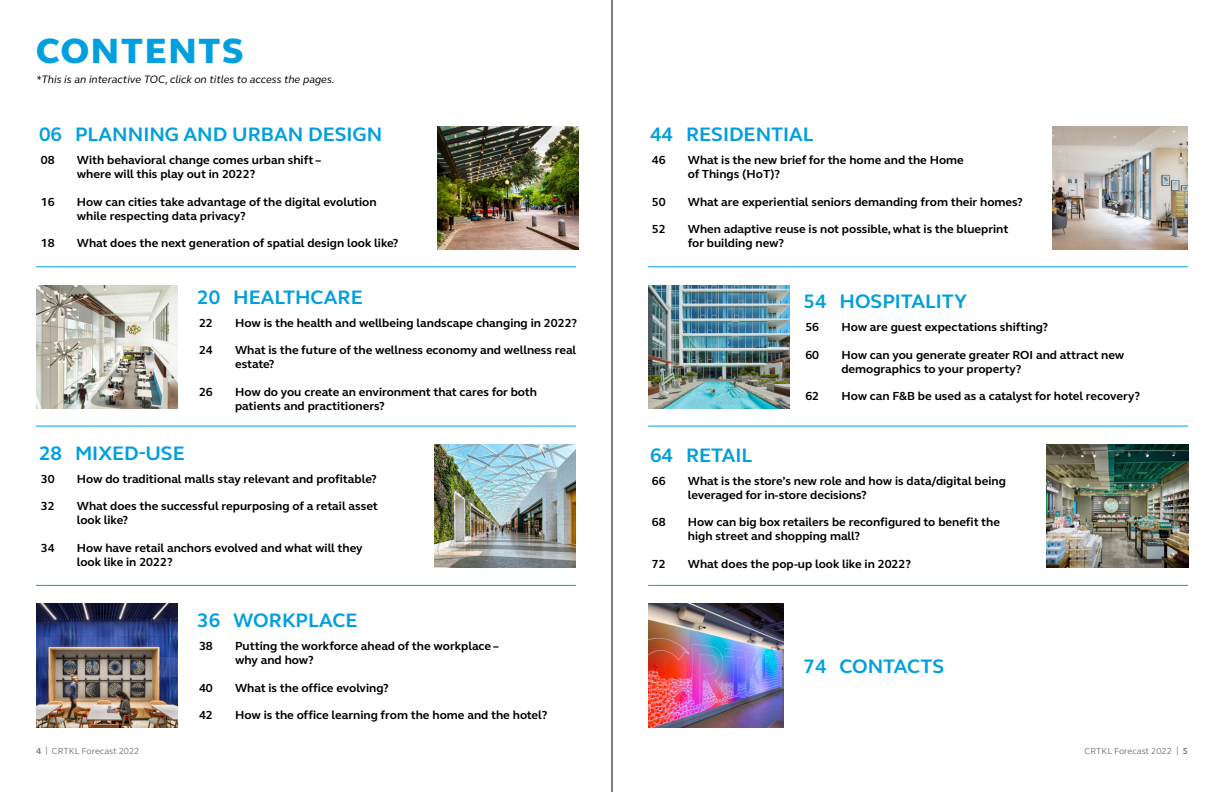
<style>
.page{position:relative;width:1224px;height:792px;background:#fff}
.page>*{position:absolute;margin:0;border:0;box-sizing:border-box;transform-origin:0 0}
.t1{font:800 36px "FS Elliot Pro";letter-spacing:.05em;color:#009fdd}
.t2{font:700 20px "FS Elliot Pro";color:#009fdd}
.t3{font:700 12px/14px "FS Elliot Pro";color:#000}
.t4{font:italic 11px "FS Elliot Pro";color:#000}
.t5{font:9px "FS Elliot Pro";color:#75787b}
.s1{font-weight:700}
</style>
<div class="page">
<img style="left:1052px;top:126px;width:136px;height:123px">
<img style="left:648px;top:604px;width:136px;height:123px">
<img style="left:438px;top:126px;width:141px;height:123px">
<img style="left:36px;top:604px;width:141px;height:123px">
<img style="left:648px;top:285px;width:142px;height:124px">
<img style="left:435px;top:445px;width:141px;height:123px">
<img style="left:36px;top:285px;width:141px;height:124px">
<img style="left:1047px;top:445px;width:141px;height:123px">
<hr style="left:36px;top:585px;width:540px;height:1px;background:#009fdd">
<hr style="left:648px;top:585px;width:540px;height:1px;background:#009fdd">
<hr style="left:36px;top:426px;width:540px;height:1px;background:#009fdd">
<hr style="left:648px;top:426px;width:540px;height:1px;background:#009fdd">
<hr style="left:36px;top:266px;width:540px;height:1px;background:#009fdd">
<hr style="left:648px;top:266px;width:540px;height:1px;background:#009fdd">
<hr style="left:612px;top:0;width:1px;height:792px;background:#000">
<h1 class="t1" style="left:36px;top:27px;width:209px">CONTENTS</h1>
<p class="t4" style="left:36px;top:72px;width:300px">*This is an interactive TOC, click on titles to access the pages.</p>
<h2 class="t2" style="left:39px;top:121px;width:345px">06 PLANNING AND URBAN DESIGN</h2>
<p class="t3" style="left:41px;top:153px;width:15px">08</p>
<p class="t3" style="left:77px;top:153px;width:246px">With behavioral change comes urban shift – where will this play out in 2022?</p>
<p class="t3" style="left:41px;top:194px;width:15px">16</p>
<p class="t3" style="left:77px;top:194px;width:301px">How can cities take advantage of the digital evolution while respecting data privacy?</p>
<p class="t3" style="left:41px;top:236px;width:15px">18</p>
<p class="t3" style="left:77px;top:236px;width:323px">What does the next generation of spatial design look like?</p>
<h2 class="t2" style="left:197px;top:283px;width:167px">20 HEALTHCARE</h2>
<p class="t3" style="left:199px;top:315px;width:15px">22</p>
<p class="t3" style="left:235px;top:315px;width:344px">How is the health and wellbeing landscape changing in 2022?</p>
<p class="t3" style="left:199px;top:343px;width:15px">24</p>
<p class="t3" style="left:235px;top:343px;width:343px">What is the future of the wellness economy and wellness real estate?</p>
<p class="t3" style="left:199px;top:384px;width:15px">26</p>
<p class="t3" style="left:235px;top:384px;width:303px">How do you create an environment that cares for both patients and practitioners?</p>
<h2 class="t2" style="left:39px;top:439px;width:147px">28 MIXED-USE</h2>
<p class="t3" style="left:41px;top:471px;width:15px">30</p>
<p class="t3" style="left:77px;top:471px;width:301px">How do traditional malls stay relevant and profitable?</p>
<p class="t3" style="left:41px;top:499px;width:15px">32</p>
<p class="t3" style="left:77px;top:499px;width:302px">What does the successful repurposing of a retail asset look like?</p>
<p class="t3" style="left:41px;top:540px;width:15px">34</p>
<p class="t3" style="left:77px;top:540px;width:287px">How have retail anchors evolved and what will they look like in 2022?</p>
<h2 class="t2" style="left:197px;top:607px;width:162px">36 WORKPLACE</h2>
<p class="t3" style="left:199px;top:639px;width:15px">38</p>
<p class="t3" style="left:235px;top:639px;width:265px">Putting the workforce ahead of the workplace – why and how?</p>
<p class="t3" style="left:199px;top:680px;width:15px">40</p>
<p class="t3" style="left:235px;top:680px;width:155px">What is the office evolving?</p>
<p class="t3" style="left:199px;top:708px;width:15px">42</p>
<p class="t3" style="left:235px;top:708px;width:314px">How is the office learning from the home and the hotel?</p>
<h2 class="t2" style="left:650px;top:121px;width:165px">44 RESIDENTIAL</h2>
<p class="t3" style="left:652px;top:153px;width:15px">46</p>
<p class="t3" style="left:688px;top:153px;width:278px">What is the new brief for the home and the Home of Things (HoT)?</p>
<p class="t3" style="left:652px;top:194px;width:15px">50</p>
<p class="t3" style="left:688px;top:194px;width:336px">What are experiential seniors demanding from their homes?</p>
<p class="t3" style="left:652px;top:222px;width:15px">52</p>
<p class="t3" style="left:688px;top:222px;width:322px">When adaptive reuse is not possible, what is the blueprint for building new?</p>
<h2 class="t2" style="left:804px;top:288px;width:165px">54 HOSPITALITY</h2>
<p class="t3" style="left:805px;top:320px;width:15px">56</p>
<p class="t3" style="left:841px;top:320px;width:208px">How are guest expectations shifting?</p>
<p class="t3" style="left:805px;top:348px;width:15px">60</p>
<p class="t3" style="left:841px;top:348px;width:285px">How can you generate greater ROI and attract new demographics to your property?</p>
<p class="t3" style="left:805px;top:389px;width:15px">62</p>
<p class="t3" style="left:841px;top:389px;width:300px">How can F&amp;B be used as a catalyst for hotel recovery?</p>
<h2 class="t2" style="left:650px;top:442px;width:104px">64 RETAIL</h2>
<p class="t3" style="left:652px;top:474px;width:15px">66</p>
<p class="t3" style="left:688px;top:474px;width:320px">What is the store’s new role and how is data/digital being leveraged for in-store decisions?</p>
<p class="t3" style="left:652px;top:515px;width:15px">68</p>
<p class="t3" style="left:688px;top:515px;width:314px">How can big box retailers be reconfigured to benefit the high street and shopping mall?</p>
<p class="t3" style="left:652px;top:557px;width:15px">72</p>
<p class="t3" style="left:688px;top:557px;width:225px">What does the pop-up look like in 2022?</p>
<h2 class="t2" style="left:804px;top:653px;width:142px">74 CONTACTS</h2>
<p class="t5" style="left:36px;top:745px;width:105px"><span class="s1">4</span> | CRTKL Forecast 2022</p>
<p class="t5" style="left:1085px;top:745px;width:105px">CRTKL Forecast 2022 | <span class="s1">5</span></p>
</div>
